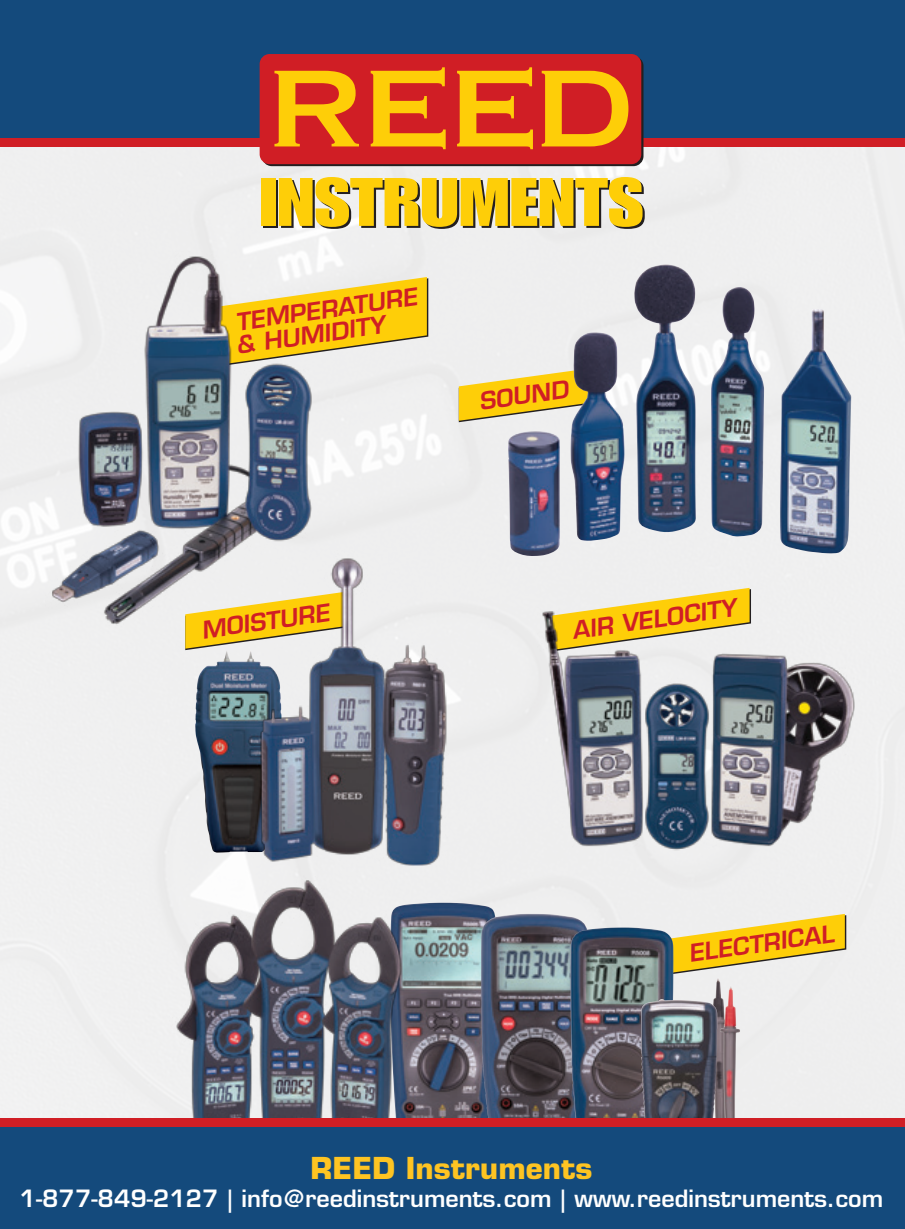
<style>
.page{position:relative;width:905px;height:1229px;background:#fff}
.page>*{position:absolute;margin:0;border:0;box-sizing:border-box;transform-origin:0 0}
.t1{font:700 29.4px "Eurostile LT Std";color:#fec422}
.t2{font:600 23.7px/23.7px "Eurostile LT Std";color:#d01e25}
.t3{font:600 23.4px "Eurostile LT Std";color:#fff}
</style>
<div class="page">
<img style="left:0;top:147px;width:904px;height:971px">
<div style="left:0;top:0;width:904px;height:138px;background:#144a7c"></div>
<div style="left:0;top:138px;width:904px;height:9px;background:#d01e25"></div>
<svg style="left:262px;top:56px;width:381px;height:110px"></svg>
<svg style="left:263px;top:180px;width:15px;height:48px"></svg>
<div style="left:259px;top:54px;width:382px;height:110px;background:#d01e25;border-radius:10px"></div>
<svg style="left:274px;top:71px;width:85px;height:75px"></svg>
<svg style="left:370px;top:67px;width:75px;height:82px"></svg>
<svg style="left:457px;top:67px;width:76px;height:82px"></svg>
<svg style="left:541px;top:71px;width:87px;height:75px"></svg>
<div style="left:261px;top:178px;width:14px;height:48px;background:#fece08"></div>
<svg style="left:279px;top:177px;width:365px;height:52px;background:#e1c13c"></svg>
<svg style="left:552px;top:588px;width:199px;height:19px"></svg>
<svg style="left:318px;top:277px;width:110px;height:90px;background:#f4d555"></svg>
<img style="left:45px;top:252px;width:273px;height:380px">
<svg style="left:459px;top:368px;width:130px;height:54px;background:#e3c755"></svg>
<img style="left:634px;top:264px;width:177px;height:272px">
<svg style="left:185px;top:592px;width:68px;height:58px"></svg>
<img style="left:195px;top:651px;width:58px;height:201px">
<img style="left:253px;top:550px;width:198px;height:322px">
<img style="left:537px;top:607px;width:324px;height:243px">
<svg style="left:668px;top:914px;width:178px;height:60px;background:#f1d666"></svg>
<img style="left:409px;top:902px;width:87px;height:216px">
<img style="left:481px;top:913px;width:107px;height:205px">
<img style="left:570px;top:927px;width:103px;height:191px">
<img style="left:708px;top:977px;width:30px;height:141px">
<img style="left:718px;top:985px;width:32px;height:133px">
<img style="left:641px;top:999px;width:76px;height:119px">
<img style="left:170px;top:863px;width:239px;height:255px">
<svg style="left:0;top:1126px;width:904px;height:5px;background:#39416a"></svg>
<div style="left:0;top:1118px;width:904px;height:8px;background:#d01e25"></div>
<div style="left:0;top:1131px;width:904px;height:97px;background:#144a7c"></div>
<p class="t2" style="left:231px;top:310px;width:187px;rotate:-8deg">TEMPERATURE &amp; HUMIDITY</p>
<p class="t2" style="left:477px;top:389px;width:91px;rotate:-8deg">SOUND</p>
<p class="t2" style="left:200px;top:618px;width:131px;rotate:-8deg">MOISTURE</p>
<p class="t2" style="left:570px;top:618px;width:167px;rotate:-8deg">AIR VELOCITY</p>
<p class="t2" style="left:687px;top:941px;width:148px;rotate:-8deg">ELECTRICAL</p>
<p class="t1" style="left:310px;top:1149px;width:283px">REED Instruments</p>
<p class="t3" style="left:20px;top:1183px;width:865px">1-877-849-2127 | info@reedinstruments.com | www.reedinstruments.com</p>
</div>
